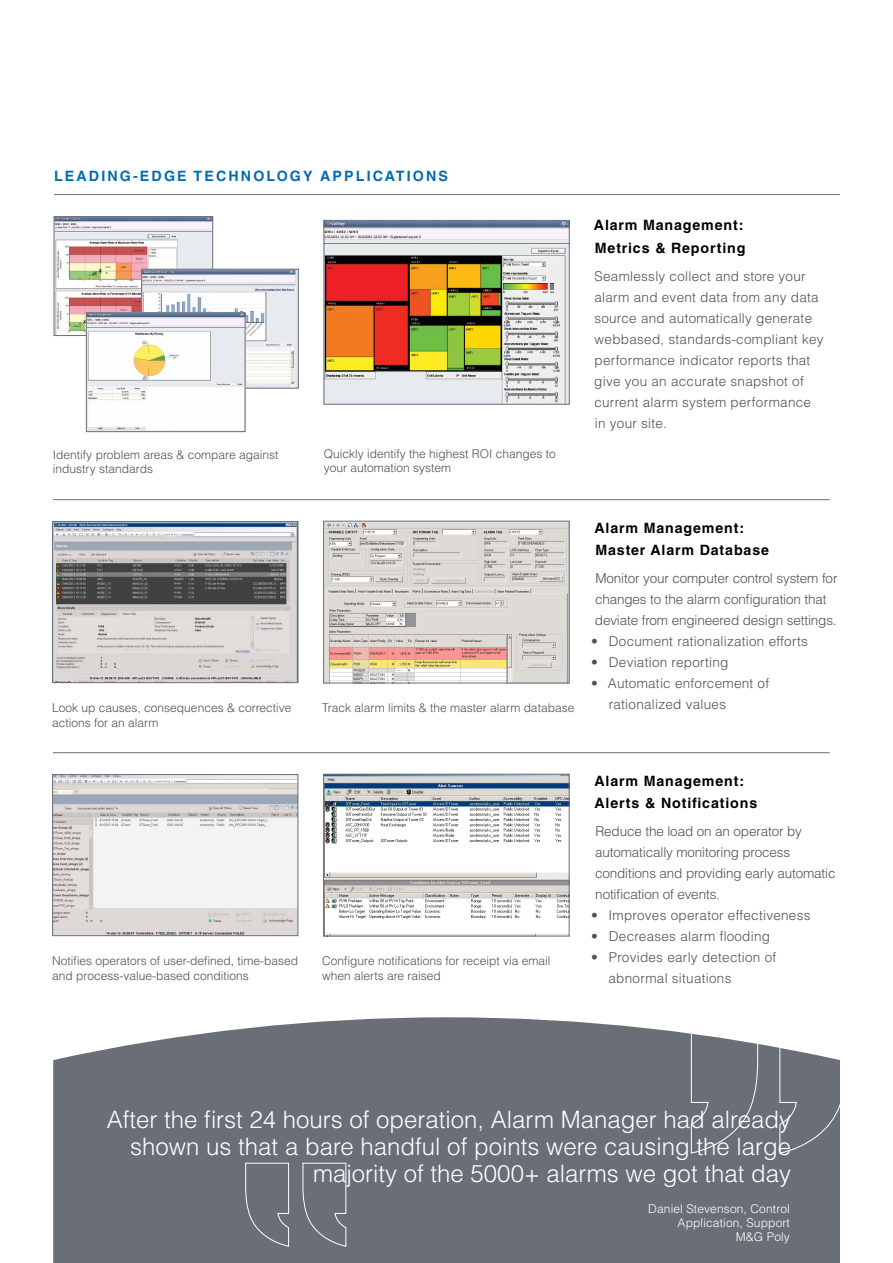
<style>
.page{position:relative;width:893px;height:1263px;background:#fff}
.page>*{position:absolute;margin:0;border:0;box-sizing:border-box;transform-origin:0 0}
.t1{font:300 24px/27px "Helvetica LT Std";color:#fff;text-align:right}
.t2{font:700 14.25px/22.5px "Helvetica LT Std";letter-spacing:.06em;color:#000}
.t3{font:700 14.25px "Helvetica LT Std";letter-spacing:.15em;color:#006caf}
.t4{font:300 13.5px/21px "Helvetica LT Std";letter-spacing:.02em;color:#504f53}
.t5{font:300 13.5px/21px "Helvetica LT Std";letter-spacing:-.01em;color:#504f53}
.t6{font:300 12px/14.2px "Helvetica LT Std";color:#504f53}
.t7{font:300 12px/14.2px "Helvetica LT Std";letter-spacing:.01em;color:#fff;text-align:right}
</style>
<div class="page">
<div style="left:53px;top:1017px;width:787px;height:246px;background:#6a6f77"></div>
<svg style="left:691px;top:1024px;width:149px;height:129px"></svg>
<svg style="left:245px;top:1163px;width:101px;height:83px;background:#71767e"></svg>
<hr style="left:53px;top:499px;width:777px;height:1px;background:#6a6f77">
<hr style="left:54px;top:194px;width:786px;height:1px;background:#6a6f77">
<img style="left:56px;top:218px;width:155px;height:116px">
<div style="left:54px;top:216px;width:159px;height:120px;border:1px solid #6a6f77"></div>
<img style="left:143px;top:271px;width:154px;height:115px">
<div style="left:141px;top:269px;width:158px;height:119px;border:1px solid #6a6f77"></div>
<img style="left:88px;top:314px;width:155px;height:116px">
<div style="left:86px;top:312px;width:159px;height:120px;border:1px solid #6a6f77"></div>
<img style="left:326px;top:222px;width:242px;height:181px">
<div style="left:324px;top:220px;width:246px;height:185px;border:1px solid #6a6f77"></div>
<img style="left:54px;top:523px;width:242px;height:158px">
<div style="left:52px;top:521px;width:246px;height:162px;border:1px solid #6a6f77"></div>
<img style="left:325px;top:523px;width:242px;height:158px">
<div style="left:323px;top:521px;width:246px;height:162px;border:1px solid #6a6f77"></div>
<hr style="left:53px;top:752px;width:777px;height:1px;background:#6a6f77">
<img style="left:54px;top:776px;width:242px;height:158px">
<div style="left:52px;top:774px;width:246px;height:162px;border:1px solid #6a6f77"></div>
<img style="left:325px;top:776px;width:242px;height:158px">
<div style="left:323px;top:774px;width:246px;height:162px;border:1px solid #6a6f77"></div>
<p class="t3" style="left:54px;top:167px;width:248px">Lea ding-edg e Tec hnology</p>
<p class="t3" style="left:320px;top:167px;width:24px">Appl</p>
<p class="t3" style="left:367px;top:167px;width:81px">ications</p>
<p class="t6" style="left:53px;top:447px;width:227px">Identify problem areas &amp; compare against industry standards</p>
<p class="t6" style="left:324px;top:447px;width:234px">Quickly identify the highest ROI changes to your automation system</p>
<p class="t2" style="left:594px;top:214px;width:153px">Alarm Management:<br>Metrics &amp; Reporting</p>
<p class="t4" style="left:594px;top:265px;width:231px">Seamlessly collect and store your alarm and event data from any data source and automatically generate webbased, standards-compliant key performance indicator reports that give you an accurate snapshot of current alarm system performance in your site.</p>
<p class="t6" style="left:52px;top:701px;width:241px">Look up causes, consequences &amp; corrective actions for an alarm</p>
<p class="t6" style="left:322px;top:701px;width:254px">Track alarm limits &amp; the master alarm database</p>
<p class="t2" style="left:594px;top:516px;width:176px">Alarm Management:<br>Master Alarm Database</p>
<p class="t5" style="left:595px;top:568px;width:244px">Monitor your computer control system for changes to the alarm configuration that deviate from engineered design settings.</p>
<p class="t4" style="left:591px;top:631px;width:218px">• Document rationalization efforts</p>
<p class="t4" style="left:591px;top:652px;width:139px">• Deviation reporting</p>
<p class="t4" style="left:609px;top:673px;width:162px;text-indent:-18px">• Automatic enforcement of rationalized values</p>
<p class="t6" style="left:52px;top:954px;width:248px">Notifies operators of user-defined, time-based and process-value-based conditions</p>
<p class="t6" style="left:322px;top:954px;width:230px">Configure notifications for receipt via email when alerts are raised</p>
<p class="t2" style="left:594px;top:769px;width:164px">Alarm Management:<br>Alerts &amp; Notifications</p>
<p class="t5" style="left:595px;top:821px;width:242px">Reduce the load on an operator by automatically monitoring process conditions and providing early automatic notification of events.</p>
<p class="t4" style="left:591px;top:905px;width:221px">• Improves operator effectiveness</p>
<p class="t4" style="left:591px;top:926px;width:180px">• Decreases alarm flooding</p>
<p class="t4" style="left:608px;top:947px;width:169px;text-indent:-17px">• Provides early detection of abnormal situations</p>
<h1 class="t1" style="left:107px;top:1105px;width:686px">After the first 24 hours of operation, Alarm Manager had already shown us that a bare handful of points were causing the large majority of the 5000+ alarms we got that day</h1>
<p class="t7" style="left:648px;top:1201px;width:143px">Daniel Stevenson, Control<br>Application, Support<br>M&amp;G Poly</p>
</div>
